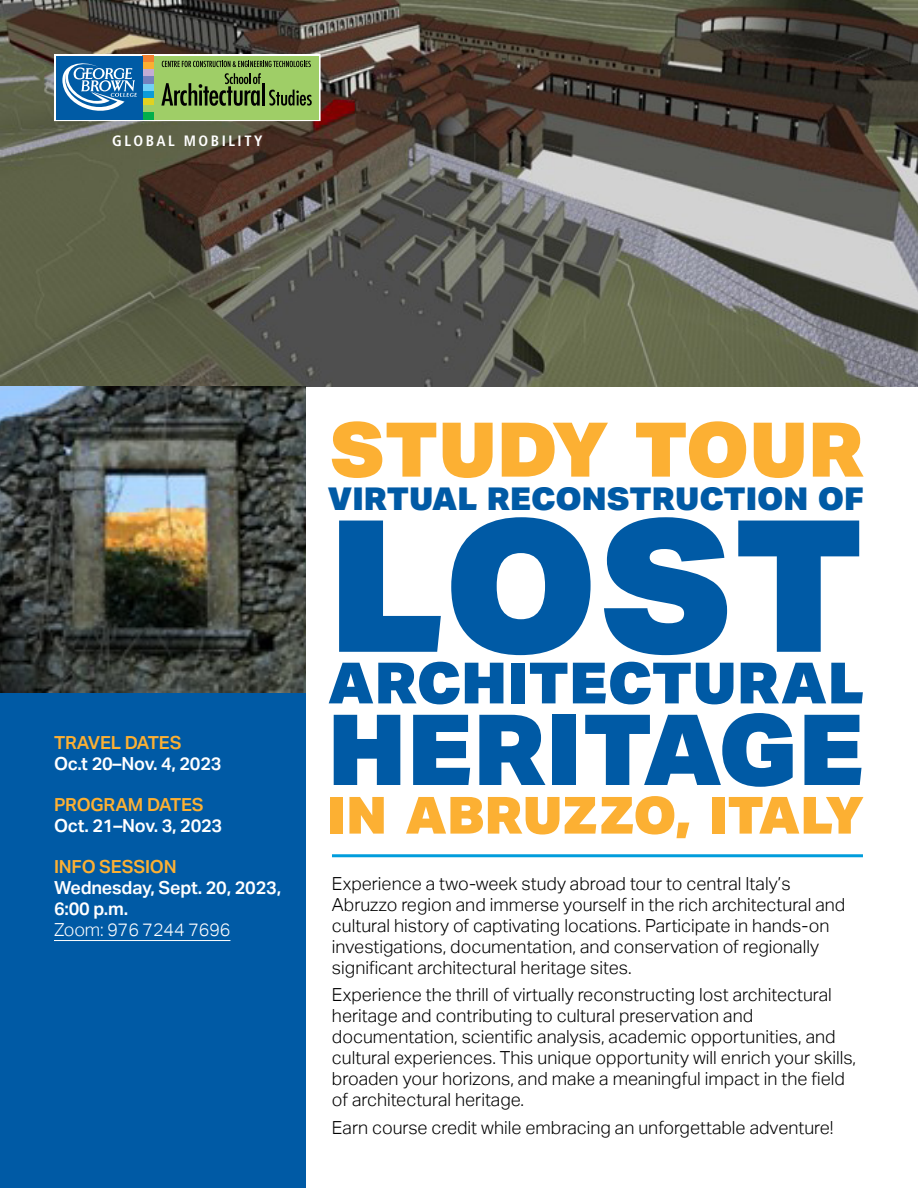
<style>
.page{position:relative;width:918px;height:1188px;background:#fff}
.page>*{position:absolute;margin:0;border:0;box-sizing:border-box;transform-origin:0 0}
.Title__h{font:900 183.9px "Aktiv Grotesk";color:#005aa5;scale:1.05 1}
.Title__h-2{font:900 98.4px "Aktiv Grotesk";letter-spacing:.005em;color:#005aa5;scale:1.05 1}
.Title__h-3{font:900 75.45px "Aktiv Grotesk";color:#fcb033;scale:1.05 1}
.Title__h-4{font:900 57px "Aktiv Grotesk";letter-spacing:.005em;color:#005aa5;scale:1.05 1}
.Title__h-5{font:900 51.3px "Aktiv Grotesk";color:#fcb033;scale:1.05 1}
.Title__h-6{font:900 31.35px "Aktiv Grotesk";color:#005aa5;scale:1.05 1}
.Body_Intro__p{font:300 18px/21px "Aktiv Grotesk";color:#000}
.Header__h1{font:600 18px/21px "Aktiv Grotesk";letter-spacing:-.01em;color:#fff}
.Body__p{font:600 18px "Aktiv Grotesk";letter-spacing:-.01em;color:#fff}
.Header__h1-2{font:600 18px "Aktiv Grotesk";letter-spacing:-.01em;color:#fcb033}
.Body__p-2{font:300 18px "Aktiv Grotesk";letter-spacing:-.01em;color:#fff}
.t1{font:700 condensed 15px "Frutiger LT Std";letter-spacing:.17em;color:#fff}
.s1{color:#fcb033}
</style>
<div class="page">
<img style="left:0;top:0;width:918px;height:387px">
<svg style="left:54px;top:54px;width:267px;height:67px;background:#72a07f"></svg>
<div style="left:0;top:693px;width:306px;height:495px;background:#005aa5"></div>
<img style="left:0;top:387px;width:306px;height:306px">
<hr style="left:54px;top:940px;width:176px;height:1px;background:#fff">
<hr style="left:332px;top:854px;width:531px;height:3px;background:#009ddc">
<p class="t1" style="left:112px;top:132px;width:152px">GLOBAL MOBILITY</p>
<h1 class="Header__h1-2" style="left:54px;top:732px;width:129px">TRAVEL DATES</h1>
<p class="Body__p" style="left:54px;top:753px;width:169px">Oc.t 20–Nov. 4, 2023</p>
<h1 class="Header__h1-2" style="left:54px;top:794px;width:151px">PROGRAM DATES</h1>
<p class="Body__p" style="left:54px;top:815px;width:170px">Oct. 21–Nov. 3, 2023</p>
<h1 class="Header__h1" style="left:54px;top:856px;width:229px"><span class="s1">INFO SESSION<br></span>Wednesday, Sept. 20, 2023,<br>6:00 p.m.</h1>
<p class="Body__p-2" style="left:54px;top:919px;width:178px">Zoom: 976 7244 7696</p>
<p class="Title__h-3" style="left:330px;top:400px;width:510px">STUDY TOUR</p>
<p class="Title__h-6" style="left:327px;top:479px;width:512px">VIRTUAL RECONSTRUCTION OF</p>
<p class="Title__h" style="left:327px;top:466px;width:513px">LOST</p>
<p class="Title__h-4" style="left:327px;top:646px;width:513px">ARCHITECTURAL</p>
<p class="Title__h-2" style="left:327px;top:686px;width:513px">HERITAGE</p>
<p class="Title__h-5" style="left:327px;top:782px;width:512px">IN ABRUZZO, ITALY</p>
<p class="Body_Intro__p" style="left:332px;top:873px;width:515px">Experience a two-week study abroad tour to central Italy’s Abruzzo region and immerse yourself in the rich architectural and cultural history of captivating locations. Participate in hands-on investigations, documentation, and conservation of regionally significant architectural heritage sites.</p>
<p class="Body_Intro__p" style="left:332px;top:985px;width:526px">Experience the thrill of virtually reconstructing lost architectural heritage and contributing to cultural preservation and documentation, scientific analysis, academic opportunities, and cultural experiences. This unique opportunity will enrich your skills, broaden your horizons, and make a meaningful impact in the field of architectural heritage.</p>
<p class="Body_Intro__p" style="left:332px;top:1117px;width:503px">Earn course credit while embracing an unforgettable adventure!</p>
</div>
